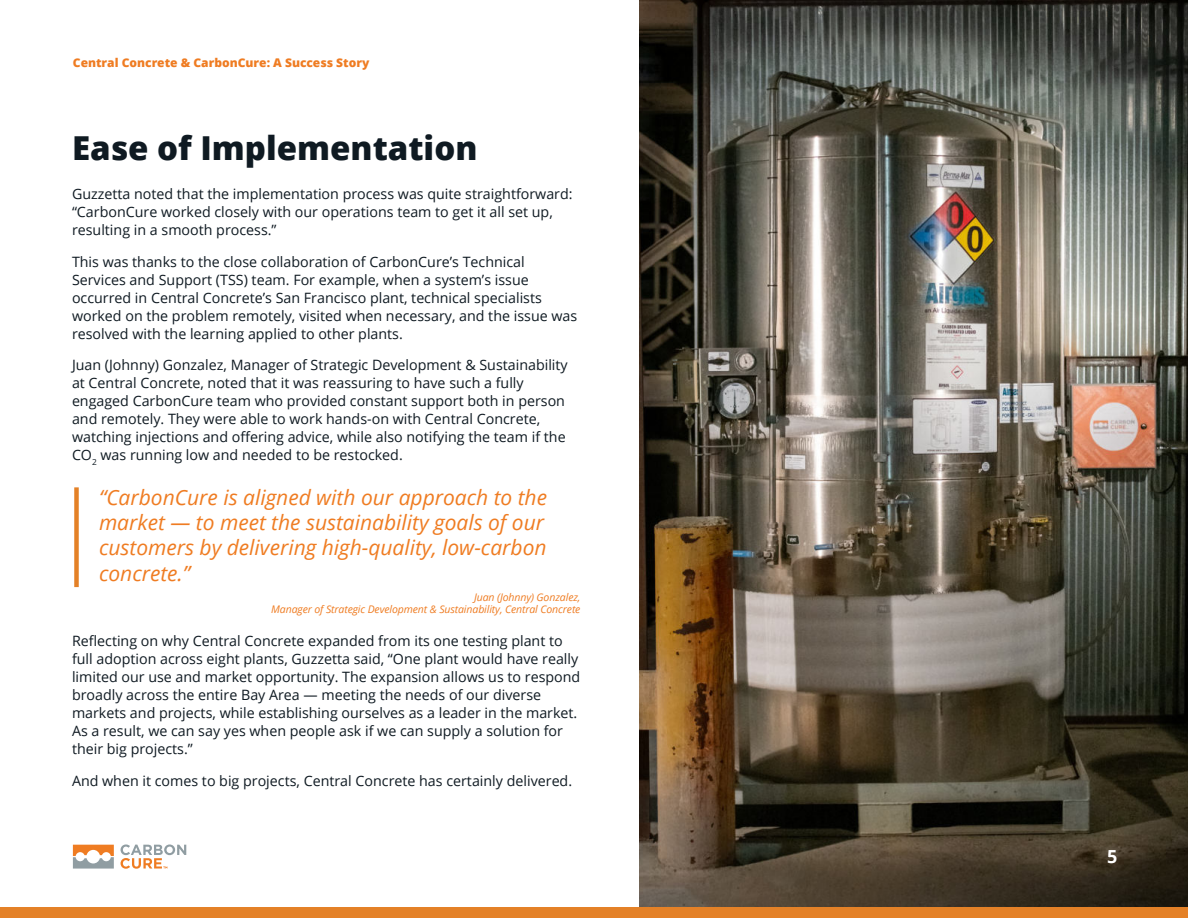
<style>
.page{position:relative;width:1188px;height:918px;background:#fff}
.page>*{position:absolute;margin:0;border:0;box-sizing:border-box;transform-origin:0 0}
.t1{font:800 33px "Open Sans";color:#0f1a22}
.t2{font:italic 21px/25.2px "Open Sans";color:#ef7c22}
.t3{font:700 18px "Open Sans";color:#fff}
.t4{font:14.25px/18px "Open Sans";color:#0f1a22}
.t5{font:800 12px "Open Sans";color:#ef7c22}
.t6{font:italic 10.5px/12.6px "Open Sans";letter-spacing:-.01em;color:#ef7c22;text-align:right}
</style>
<div class="page">
<img style="left:639px;top:0;width:549px;height:907px">
<svg style="left:73px;top:845px;width:41px;height:24px"></svg>
<svg style="left:121px;top:844px;width:65px;height:25px"></svg>
<div style="left:0;top:907px;width:1188px;height:11px;background:#e48127"></div>
<div style="left:74px;top:487px;width:5px;height:100px;background:#e48127"></div>
<p class="t5" style="left:73px;top:57px;width:298px">Central Concrete &amp; CarbonCure: A Success Story</p>
<h1 class="t1" style="left:72px;top:135px;width:407px">Ease of Implementation</h1>
<p class="t4" style="left:72px;top:187px;width:502px">Guzzetta noted that the implementation process was quite straightforward: “CarbonCure worked closely with our operations team to get it all set up, resulting in a smooth process.”</p>
<p class="t4" style="left:72px;top:254px;width:507px">This was thanks to the close collaboration of CarbonCure’s Technical Services and Support (TSS) team. For example, when a system’s issue occurred in Central Concrete’s San Francisco plant, technical specialists worked on the problem remotely, visited when necessary, and the issue was resolved with the learning applied to other plants.</p>
<p class="t4" style="left:72px;top:356px;width:497px">Juan (Johnny) Gonzalez, Manager of Strategic Development &amp; Sustainability at Central Concrete, noted that it was reassuring to have such a fully engaged CarbonCure team who provided constant support both in person and remotely. They were able to work hands-on with Central Concrete, watching injections and o昀昀ering advice, while also notifying the team if the CO<sub>2</sub> was running low and needed to be restocked.</p>
<h2 class="t2" style="left:99px;top:487px;width:450px">“CarbonCure is aligned with our approach to the market — to meet the sustainability goals of our customers by delivering high-quality, low-carbon concrete.”</h2>
<p class="t6" style="left:271px;top:592px;width:311px">Juan (Johnny) Gonzalez,<br>Manager of Strategic Development &amp; Sustainability, Central Concrete</p>
<p class="t4" style="left:72px;top:632px;width:510px">Re昀氀ecting on why Central Concrete expanded from its one testing plant to full adoption across eight plants, Guzzetta said, “One plant would have really limited our use and market opportunity. The expansion allows us to respond broadly across the entire Bay Area — meeting the needs of our diverse markets and projects, while establishing ourselves as a leader in the market.<br>As a result, we can say yes when people ask if we can supply a solution for their big projects.”</p>
<p class="t4" style="left:72px;top:773px;width:502px">And when it comes to big projects, Central Concrete has certainly delivered.</p>
<p class="t3" style="left:1107px;top:850px;width:12px">5</p>
</div>
